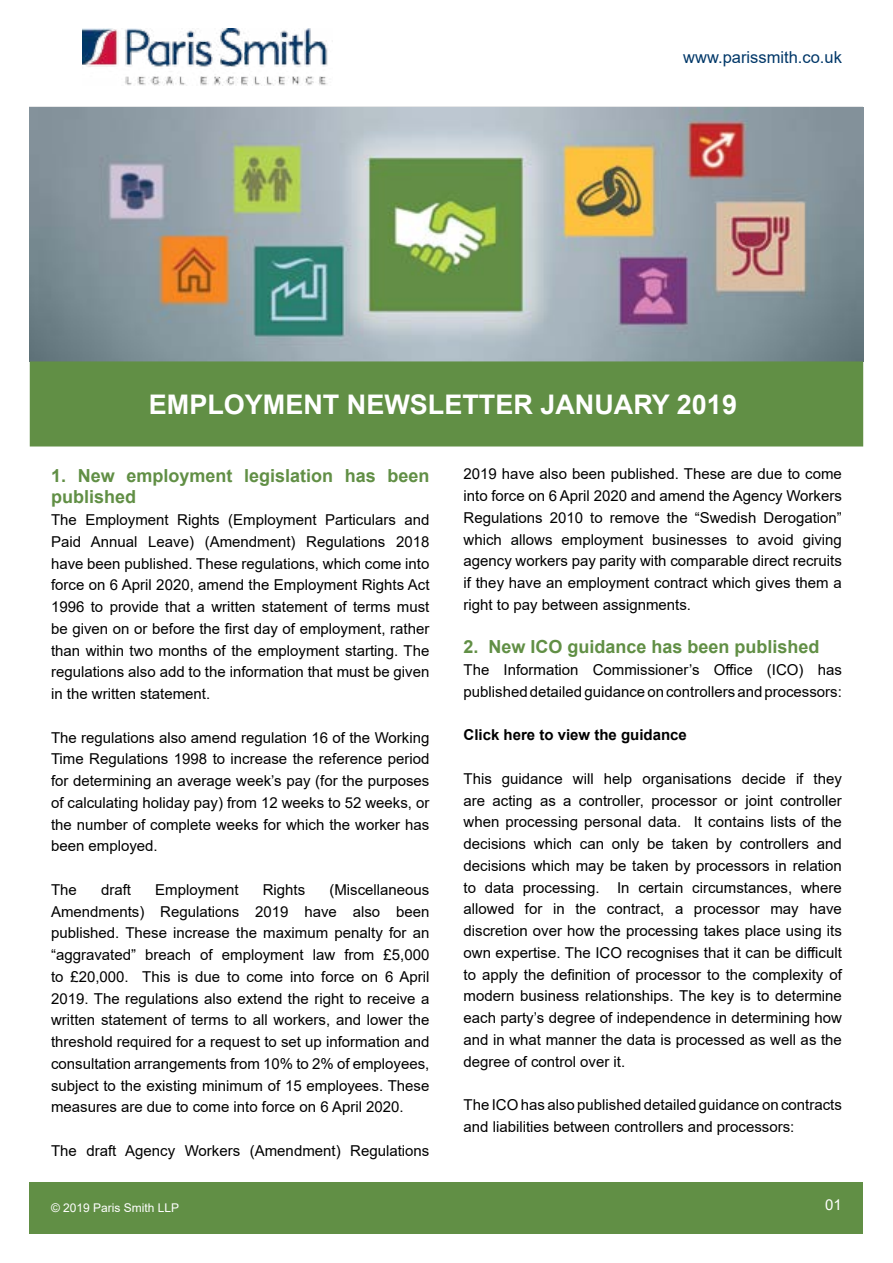
<style>
.page{position:relative;width:893px;height:1263px;background:#fff}
.page>*{position:absolute;margin:0;border:0;box-sizing:border-box;transform-origin:0 0}
.t1{font:700 27px "Arial";color:#fff}
.t2{font:700 18px/21.8px "Arial";color:#618f45}
.t3{font:16.5px "Arial";color:#003768}
.t4{font:15px/21.8px "Arial";color:#000;text-align:justify}
.t5{font:700 15px "Arial";color:#000}
.t6{font:15px "Arial";color:#fff}
.t7{font:12px "Arial";color:#fff}
</style>
<div class="page">
<div style="left:30px;top:1182px;width:833px;height:51px;background:#618f45"></div>
<img style="left:83px;top:29px;width:245px;height:56px">
<img style="left:30px;top:107px;width:833px;height:254px">
<div style="left:30px;top:361px;width:833px;height:85px;background:#618f45;border:2px solid #618f45"></div>
<p class="t3" style="left:683px;top:46px;width:160px">www.parissmith.co.uk</p>
<h1 class="t1" style="left:149px;top:385px;width:590px">EMPLOYMENT NEWSLETTER JANUARY 2019</h1>
<p class="t2" style="left:51px;top:465px;width:380px">1. New employment legislation has been published</p>
<p class="t4" style="left:51px;top:509px;width:380px">The Employment Rights (Employment Particulars and Paid Annual Leave) (Amendment) Regulations 2018 have been published. These regulations, which come into force on 6 April 2020, amend the Employment Rights Act 1996 to provide that a written statement of terms must be given on or before the first day of employment, rather than within two months of the employment starting. The regulations also add to the information that must be given in the written statement.</p>
<p class="t4" style="left:51px;top:726px;width:380px">The regulations also amend regulation 16 of the Working Time Regulations 1998 to increase the reference period for determining an average week’s pay (for the purposes of calculating holiday pay) from 12 weeks to 52 weeks, or the number of complete weeks for which the worker has been employed.</p>
<p class="t4" style="left:51px;top:879px;width:27px">The</p>
<p class="t4" style="left:101px;top:879px;width:32px">draft</p>
<p class="t4" style="left:155px;top:879px;width:85px">Employment</p>
<p class="t4" style="left:263px;top:879px;width:44px">Rights</p>
<p class="t4" style="left:51px;top:879px;width:380px;text-indent:278px">(Miscellaneous Amendments) Regulations 2019 have also been published. These increase the maximum penalty for an “aggravated” breach of employment law from £5,000 to £20,000. This is due to come into force on 6 April 2019. The regulations also extend the right to receive a written statement of terms to all workers, and lower the threshold required for a request to set up information and consultation arrangements from 10% to 2% of employees, subject to the existing minimum of 15 employees. These measures are due to come into force on 6 April 2020.</p>
<p class="t4" style="left:51px;top:1140px;width:380px">The draft Agency Workers (Amendment) Regulations</p>
<p class="t4" style="left:463px;top:463px;width:380px">2019 have also been published. These are due to come into force on 6 April 2020 and amend the Agency Workers Regulations 2010 to remove the “Swedish Derogation” which allows employment businesses to avoid giving agency workers pay parity with comparable direct recruits if they have an employment contract which gives them a right to pay between assignments.</p>
<p class="t2" style="left:463px;top:636px;width:358px">2. New ICO guidance has been published</p>
<p class="t4" style="left:463px;top:659px;width:380px">The Information Commissioner’s Office (ICO) has published detailed guidance on controllers and processors:</p>
<p class="t5" style="left:463px;top:725px;width:225px">Click here to view the guidance</p>
<p class="t4" style="left:463px;top:768px;width:380px">This guidance will help organisations decide if they are acting as a controller, processor or joint controller when processing personal data. It contains lists of the decisions which can only be taken by controllers and decisions which may be taken by processors in relation to data processing. In certain circumstances, where allowed for in the contract, a processor may have discretion over how the processing takes place using its own expertise. The ICO recognises that it can be difficult to apply the definition of processor to the complexity of modern business relationships. The key is to determine each party’s degree of independence in determining how and in what manner the data is processed as well as the degree of control over it.</p>
<p class="t4" style="left:463px;top:1094px;width:380px">The ICO has also published detailed guidance on contracts and liabilities between controllers and processors:</p>
<p class="t7" style="left:51px;top:1200px;width:130px">© 2019 Paris Smith LLP</p>
<p class="t6" style="left:825px;top:1194px;width:18px">01</p>
</div>
